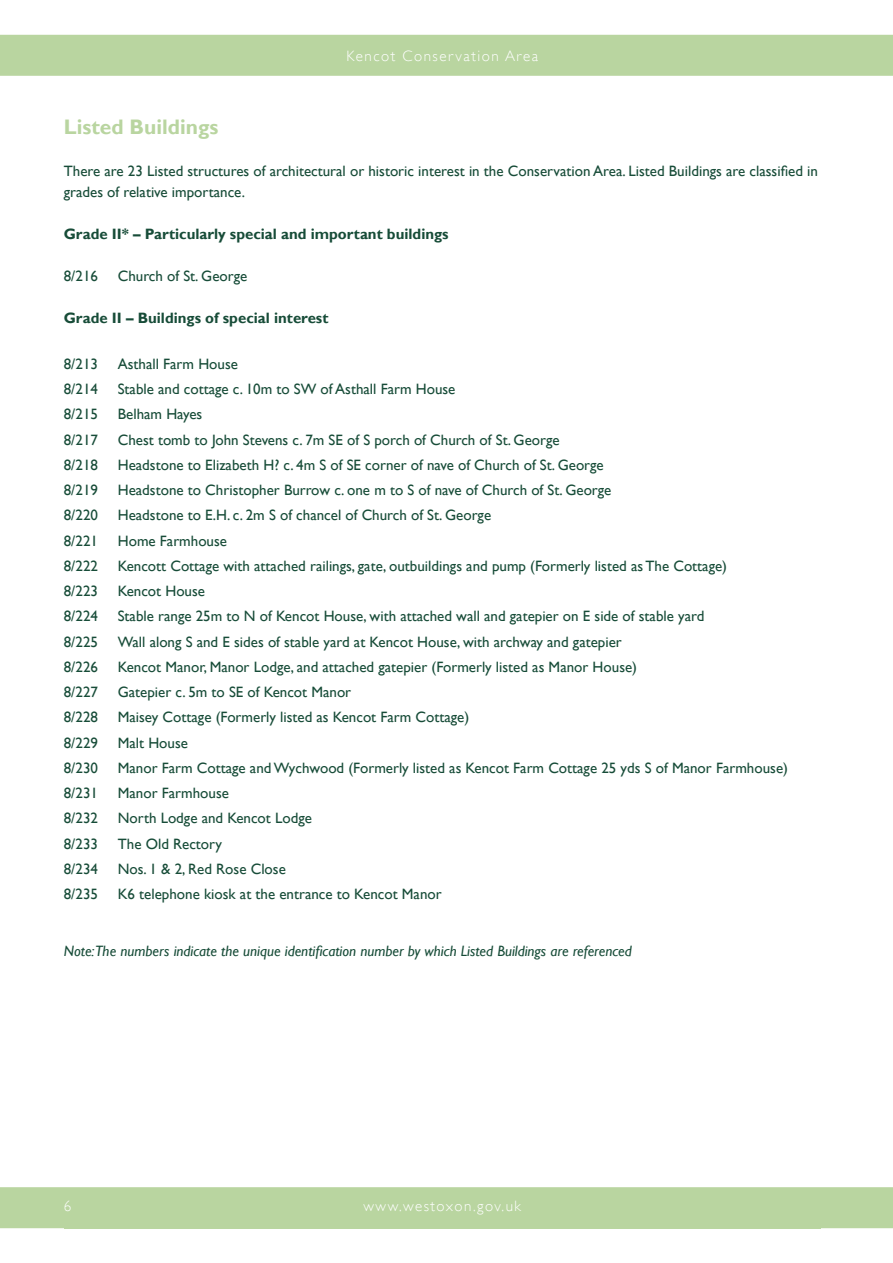
<style>
.page{position:relative;width:893px;height:1263px;background:#fff}
.page>*{position:absolute;margin:0;border:0;box-sizing:border-box;transform-origin:0 0}
.t1{font:700 21px "Gill Sans";color:#b9d5a0}
.t2{font:15px/21px "Gill Sans";color:#174c38}
.t3{font:italic 15px "Gill Sans";color:#174c38}
.t4{font:700 15px "Gill Sans";color:#174c38}
.t5{font:300 15px "Gill Sans";letter-spacing:.1em;color:#fff}
</style>
<div class="page">
<div style="left:0;top:34px;width:893px;height:42px;background:#b9d5a0"></div>
<div style="left:0;top:1187px;width:893px;height:42px;background:#b9d5a0"></div>
<p class="t5" style="left:346px;top:47px;width:193px">Kencot Conservation Area</p>
<p class="t1" style="left:64px;top:114px;width:156px">Listed Buildings</p>
<p class="t2" style="left:64px;top:160px;width:756px">There are 23 Listed structures of architectural or historic interest in the Conservation Area. Listed Buildings are classified in grades of relative importance.</p>
<p class="t4" style="left:64px;top:225px;width:386px">Grade II* – Particularly special and important buildings</p>
<p class="t2" style="left:64px;top:265px;width:36px">8/216</p>
<p class="t2" style="left:118px;top:265px;width:131px">Church of St. George</p>
<p class="t4" style="left:64px;top:309px;width:266px">Grade II – Buildings of special interest</p>
<p class="t2" style="left:64px;top:353px;width:36px">8/213</p>
<p class="t2" style="left:118px;top:353px;width:122px">Asthall Farm House</p>
<p class="t2" style="left:64px;top:378px;width:36px">8/214</p>
<p class="t2" style="left:118px;top:378px;width:339px">Stable and cottage c. 10m to SW of Asthall Farm House</p>
<p class="t2" style="left:64px;top:404px;width:36px">8/215</p>
<p class="t2" style="left:118px;top:404px;width:86px">Belham Hayes</p>
<p class="t2" style="left:64px;top:429px;width:36px">8/217</p>
<p class="t2" style="left:118px;top:429px;width:443px">Chest tomb to John Stevens c. 7m SE of S porch of Church of St. George</p>
<p class="t2" style="left:64px;top:454px;width:36px">8/218</p>
<p class="t2" style="left:118px;top:454px;width:487px">Headstone to Elizabeth H? c. 4m S of SE corner of nave of Church of St. George</p>
<p class="t2" style="left:64px;top:479px;width:36px">8/219</p>
<p class="t2" style="left:118px;top:479px;width:495px">Headstone to Christopher Burrow c. one m to S of nave of Church of St. George</p>
<p class="t2" style="left:64px;top:505px;width:36px">8/220</p>
<p class="t2" style="left:118px;top:505px;width:375px">Headstone to E.H. c. 2m S of chancel of Church of St. George</p>
<p class="t2" style="left:64px;top:530px;width:36px">8/221</p>
<p class="t2" style="left:118px;top:530px;width:111px">Home Farmhouse</p>
<p class="t2" style="left:64px;top:555px;width:36px">8/222</p>
<p class="t2" style="left:118px;top:555px;width:611px">Kencott Cottage with attached railings, gate, outbuildings and pump (Formerly listed as The Cottage)</p>
<p class="t2" style="left:64px;top:580px;width:36px">8/223</p>
<p class="t2" style="left:118px;top:580px;width:89px">Kencot House</p>
<p class="t2" style="left:64px;top:606px;width:36px">8/224</p>
<p class="t2" style="left:118px;top:606px;width:588px">Stable range 25m to N of Kencot House, with attached wall and gatepier on E side of stable yard</p>
<p class="t2" style="left:64px;top:631px;width:36px">8/225</p>
<p class="t2" style="left:118px;top:631px;width:506px">Wall along S and E sides of stable yard at Kencot House, with archway and gatepier</p>
<p class="t2" style="left:64px;top:656px;width:36px">8/226</p>
<p class="t2" style="left:118px;top:656px;width:521px">Kencot Manor, Manor Lodge, and attached gatepier (Formerly listed as Manor House)</p>
<p class="t2" style="left:64px;top:681px;width:36px">8/227</p>
<p class="t2" style="left:118px;top:681px;width:235px">Gatepier c. 5m to SE of Kencot Manor</p>
<p class="t2" style="left:64px;top:707px;width:36px">8/228</p>
<p class="t2" style="left:118px;top:707px;width:353px">Maisey Cottage (Formerly listed as Kencot Farm Cottage)</p>
<p class="t2" style="left:64px;top:732px;width:36px">8/229</p>
<p class="t2" style="left:118px;top:732px;width:72px">Malt House</p>
<p class="t2" style="left:64px;top:757px;width:36px">8/230</p>
<p class="t2" style="left:118px;top:757px;width:672px">Manor Farm Cottage and Wychwood (Formerly listed as Kencot Farm Cottage 25 yds S of Manor Farmhouse)</p>
<p class="t2" style="left:64px;top:782px;width:36px">8/231</p>
<p class="t2" style="left:118px;top:782px;width:113px">Manor Farmhouse</p>
<p class="t2" style="left:64px;top:808px;width:36px">8/232</p>
<p class="t2" style="left:118px;top:808px;width:196px">North Lodge and Kencot Lodge</p>
<p class="t2" style="left:64px;top:833px;width:36px">8/233</p>
<p class="t2" style="left:118px;top:833px;width:106px">The Old Rectory</p>
<p class="t2" style="left:64px;top:858px;width:36px">8/234</p>
<p class="t2" style="left:118px;top:858px;width:170px">Nos. 1 &amp; 2, Red Rose Close</p>
<p class="t2" style="left:64px;top:883px;width:36px">8/235</p>
<p class="t2" style="left:118px;top:883px;width:325px">K6 telephone kiosk at the entrance to Kencot Manor</p>
<p class="t3" style="left:64px;top:942px;width:570px">Note:The numbers indicate the unique identification number by which Listed Buildings are referenced</p>
<p class="t5" style="left:64px;top:1197px;width:9px">6</p>
<p class="t5" style="left:363px;top:1197px;width:159px">www.westoxon.gov.uk</p>
</div>
